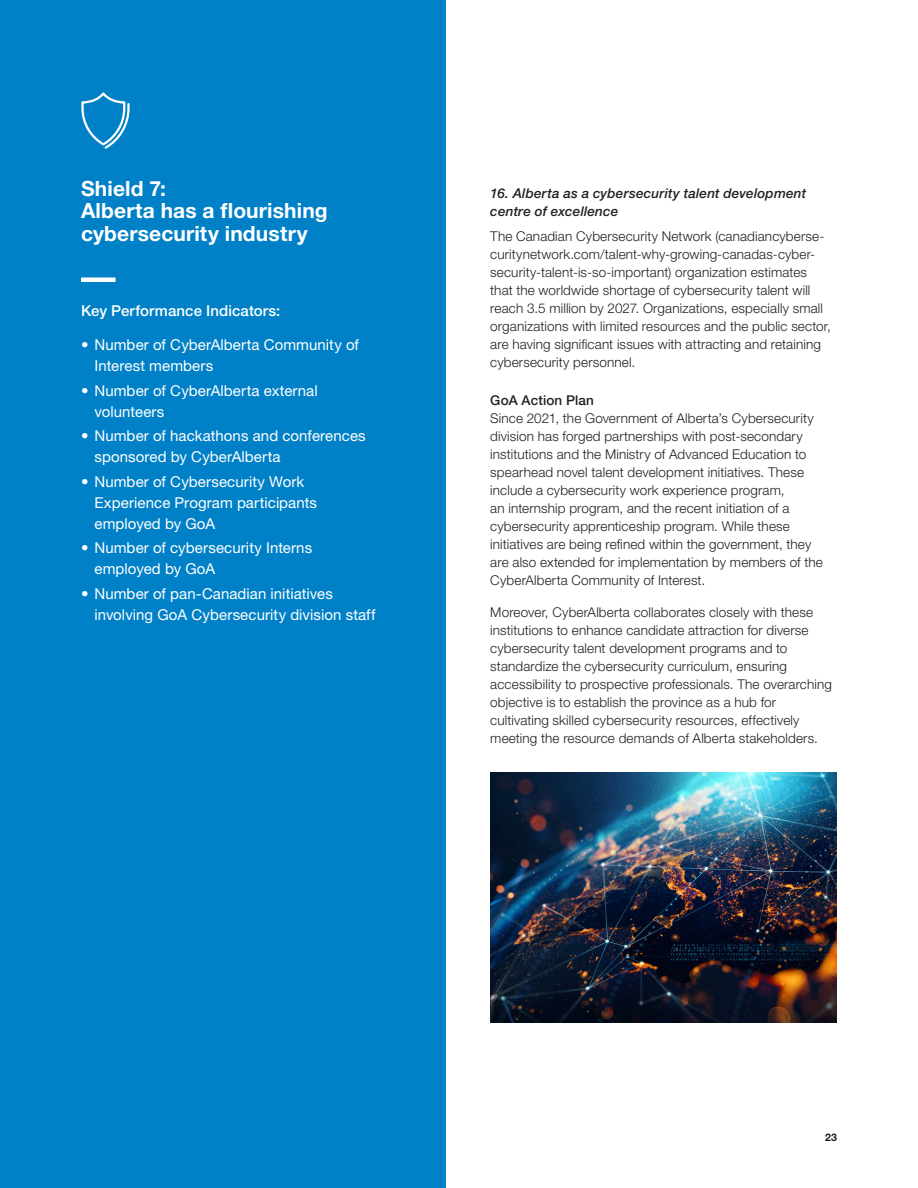
<style>
.page{position:relative;width:918px;height:1188px;background:#fff}
.page>*{position:absolute;margin:0;border:0;box-sizing:border-box;transform-origin:0 0}
.Subheading_2{font:700 21px/22.5px "Helvetica Neue LT Std";letter-spacing:.005em;color:#fff}
.t1{font:15px/21px "Helvetica Neue LT Std";letter-spacing:.005em;color:#fff}
.Body_Copy{font:500 15px "Helvetica Neue LT Std";letter-spacing:.005em;color:#fff}
.Body_Copy-2{font:300 13.5px/18px "Helvetica Neue LT Std";letter-spacing:.01em;color:#231f20}
.Subheading_3{font:italic 500 13.5px/18px "Helvetica Neue LT Std";letter-spacing:.015em;color:#231f20}
.Subheading_3-2{font:500 13.5px "Helvetica Neue LT Std";letter-spacing:.01em;color:#231f20}
.t2{font:700 10.5px "Helvetica Neue LT Std";color:#231f20}
</style>
<div class="page">
<div style="left:0;top:0;width:446px;height:1188px;background:#0081c7"></div>
<svg style="left:81px;top:92px;width:49px;height:57px"></svg>
<hr style="left:81px;top:278px;width:35px;height:4px;background:#fff">
<img style="left:490px;top:772px;width:347px;height:251px">
<p class="Subheading_2" style="left:81px;top:177px;width:248px">Shield 7:<br>Alberta has a flourishing cybersecurity industry</p>
<p class="Body_Copy" style="left:81px;top:302px;width:201px">Key Performance Indicators:</p>
<p class="t1" style="left:94px;top:334px;width:266px;text-indent:-14px">• Number of CyberAlberta Community of<br>Interest members</p>
<p class="t1" style="left:94px;top:380px;width:225px;text-indent:-14px">• Number of CyberAlberta external volunteers</p>
<p class="t1" style="left:94px;top:425px;width:273px;text-indent:-14px">• Number of hackathons and conferences sponsored by CyberAlberta</p>
<p class="t1" style="left:94px;top:471px;width:224px;text-indent:-14px">• Number of Cybersecurity Work<br>Experience Program participants employed by GoA</p>
<p class="t1" style="left:94px;top:537px;width:219px;text-indent:-14px">• Number of cybersecurity Interns employed by GoA</p>
<p class="t1" style="left:94px;top:583px;width:283px;text-indent:-14px">• Number of pan-Canadian initiatives involving GoA Cybersecurity division staff</p>
<p class="Subheading_3" style="left:490px;top:184px;width:318px">16. Alberta as a cybersecurity talent development centre of excellence</p>
<p class="Body_Copy-2" style="left:490px;top:227px;width:342px">The Canadian Cybersecurity Network (canadiancyberse&shy;curitynetwork.com/talent-why-growing-canadas-cyber&shy;security-talent-is-so-important) organization estimates that the worldwide shortage of cybersecurity talent will reach 3.5 million by 2027. Organizations, especially small organizations with limited resources and the public sector, are having significant issues with attracting and retaining cybersecurity personnel.</p>
<p class="Subheading_3-2" style="left:490px;top:392px;width:105px">GoA Action Plan</p>
<p class="Body_Copy-2" style="left:490px;top:409px;width:334px">Since 2021, the Government of Alberta’s Cybersecurity division has forged partnerships with post-secondary institutions and the Ministry of Advanced Education to spearhead novel talent development initiatives. These include a cybersecurity work experience program,<br>an internship program, and the recent initiation of a cybersecurity apprenticeship program. While these initiatives are being refined within the government, they are also extended for implementation by members of the CyberAlberta Community of Interest.</p>
<p class="Body_Copy-2" style="left:490px;top:603px;width:343px">Moreover, CyberAlberta collaborates closely with these institutions to enhance candidate attraction for diverse cybersecurity talent development programs and to standardize the cybersecurity curriculum, ensuring accessibility to prospective professionals. The overarching objective is to establish the province as a hub for cultivating skilled cybersecurity resources, effectively meeting the resource demands of Alberta stakeholders.</p>
<p class="t2" style="left:825px;top:1131px;width:13px">23</p>
</div>
